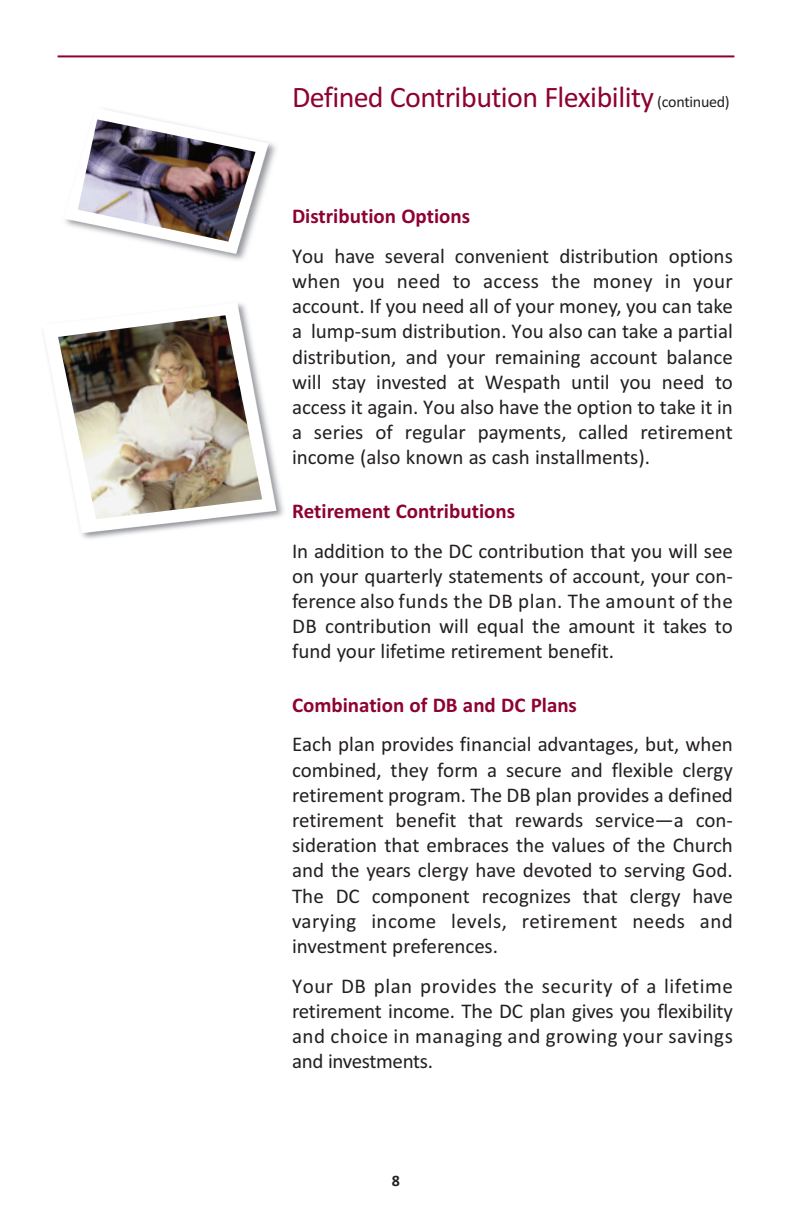
<style>
.page{position:relative;width:792px;height:1224px;background:#fff}
.page>*{position:absolute;margin:0;border:0;box-sizing:border-box;transform-origin:0 0}
.t1{font:30px "Calibri";letter-spacing:-.02em;color:#8d0233}
.t2{font:21px/25.2px "Calibri";color:#231f20;text-align:justify}
.t3{font:700 21px "Calibri";color:#8d0233}
.t4{font:700 16px "Calibri";color:#231f20}
.s1{font-size:16px;color:#231f20}
</style>
<div class="page">
<img style="left:44px;top:303px;width:240px;height:236px">
<img style="left:58px;top:315px;width:204px;height:204px">
<img style="left:65px;top:109px;width:211px;height:151px">
<img style="left:78px;top:119px;width:178px;height:123px">
<hr style="left:58px;top:55px;width:676px;height:2px;background:#8d0233">
<h1 class="t1" style="left:292px;top:79px;width:439px">Defined Contribution Flexibility <span class="s1">(continued)</span></h1>
<p class="t3" style="left:292px;top:204px;width:180px">Distribution Options</p>
<p class="t2" style="left:292px;top:243px;width:442px">You have several convenient distribution options when you need to access the money in your account. If you need all of your money, you can take a lump-sum distribution. You also can take a partial distribution, and your remaining account balance will stay invested at Wespath until you need to access it again. You also have the option to take it in a series of regular payments, called retirement income (also known as cash installments).</p>
<p class="t3" style="left:292px;top:499px;width:225px">Retirement Contributions</p>
<p class="t2" style="left:292px;top:538px;width:442px">In addition to the DC contribution that you will see on your quarterly statements of account, your con&shy;ference also funds the DB plan. The amount of the DB contribution will equal the amount it takes to fund your lifetime retirement benefit.</p>
<p class="t3" style="left:292px;top:692px;width:287px">Combination of DB and DC Plans</p>
<p class="t2" style="left:292px;top:732px;width:442px">Each plan provides financial advantages, but, when combined, they form a secure and flexible clergy retirement program. The DB plan provides a defined retirement benefit that rewards service—a con&shy;sideration that embraces the values of the Church and the years clergy have devoted to serving God.<br>The DC component recognizes that clergy have varying income levels, retirement needs and investment preferences.</p>
<p class="t2" style="left:292px;top:973px;width:442px">Your DB plan provides the security of a lifetime retirement income. The DC plan gives you flexibility and choice in managing and growing your savings and investments.</p>
<p class="t4" style="left:392px;top:1171px;width:10px">8</p>
</div>
